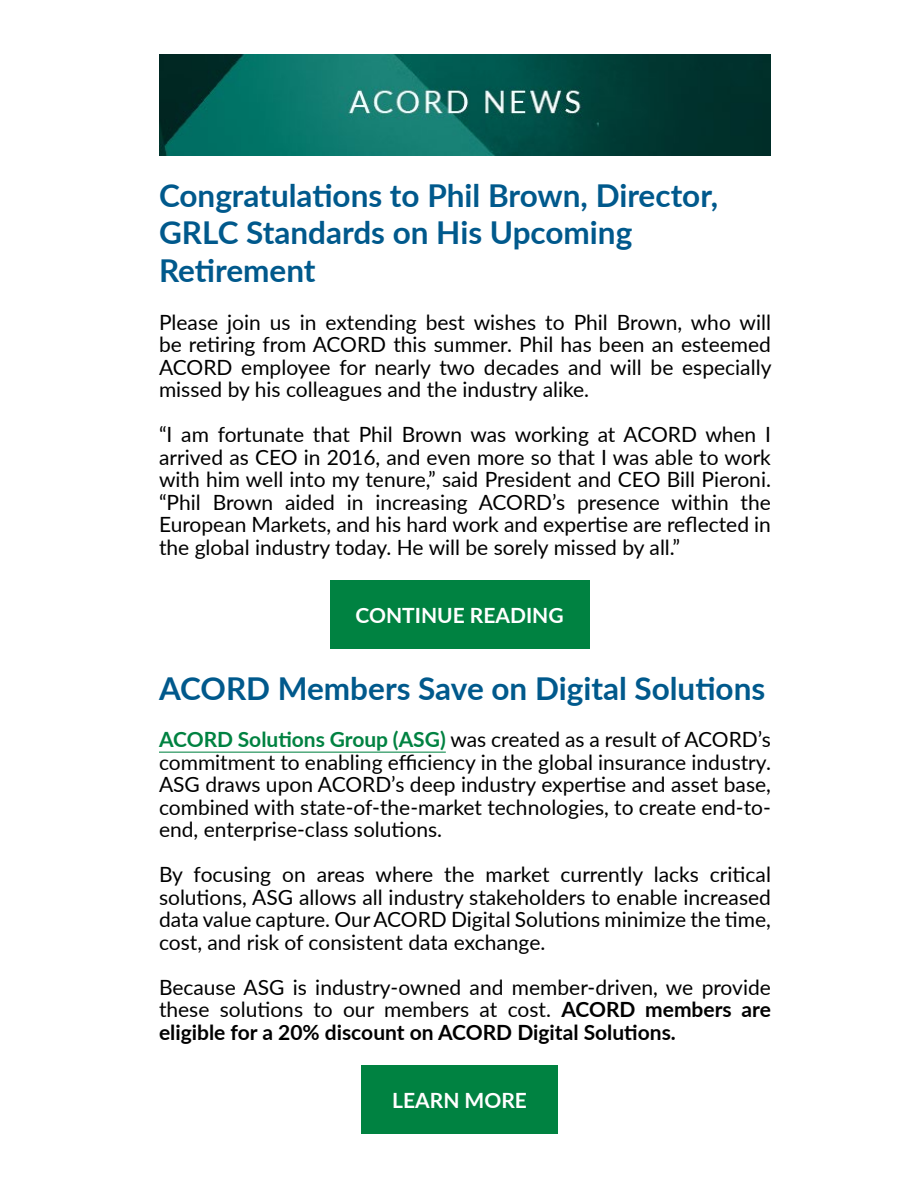
<style>
.page{position:relative;width:918px;height:1188px;background:#fff}
.page>*{position:absolute;margin:0;border:0;box-sizing:border-box;transform-origin:0 0}
.t1{font:700 31.5px/37.8px "Lato";color:#00598c}
.t2{font:21px/22.5px "Lato";color:#000;text-align:justify}
.t3{font:700 21px "Lato";color:#fff}
.s1{font-weight:700;color:#008241}
.s2{font-weight:700}
</style>
<div class="page">
<img style="left:159px;top:54px;width:612px;height:102px">
<hr style="left:159px;top:752px;width:287px;height:1px;background:#008241">
<div style="left:330px;top:580px;width:259px;height:69px;background:#008241"></div>
<div style="left:361px;top:1065px;width:197px;height:69px;background:#008241"></div>
<h1 class="t1" style="left:159px;top:175px;width:561px">Congratulations to Phil Brown, Director,<br>GRLC Standards on His Upcoming<br>Retirement</h1>
<p class="t2" style="left:159px;top:310px;width:614px">Please join us in extending best wishes to Phil Brown, who will be retiring from ACORD this summer. Phil has been an esteemed ACORD employee for nearly two decades and will be especially missed by his colleagues and the industry alike.</p>
<p class="t2" style="left:159px;top:423px;width:614px">“I am fortunate that Phil Brown was working at ACORD when I arrived as CEO in 2016, and even more so that I was able to work with him well into my tenure,” said President and CEO Bill Pieroni. “Phil Brown aided in increasing ACORD’s presence within the European Markets, and his hard work and expertise are reflected in the global industry today. He will be sorely missed by all.”</p>
<p class="t3" style="left:356px;top:600px;width:210px">CONTINUE READING</p>
<h1 class="t1" style="left:159px;top:668px;width:608px">ACORD Members Save on Digital Solutions</h1>
<p class="t2" style="left:159px;top:728px;width:614px"><span class="s1">ACORD Solutions Group (ASG)</span> was created as a result of ACORD’s commitment to enabling efficiency in the global insurance industry.<br>ASG draws upon ACORD’s deep industry expertise and asset base, combined with state-of-the-market technologies, to create end-to&shy;end, enterprise-class solutions.</p>
<p class="t2" style="left:159px;top:863px;width:614px">By focusing on areas where the market currently lacks critical solutions, ASG allows all industry stakeholders to enable increased data value capture. Our ACORD Digital Solutions minimize the time, cost, and risk of consistent data exchange.</p>
<p class="t2" style="left:159px;top:975px;width:614px">Because ASG is industry-owned and member-driven, we provide these solutions to our members at cost. <span class="s2">ACORD members are eligible for a 20% discount on ACORD Digital Solutions.</span></p>
<p class="t3" style="left:392px;top:1085px;width:136px">LEARN MORE</p>
</div>
